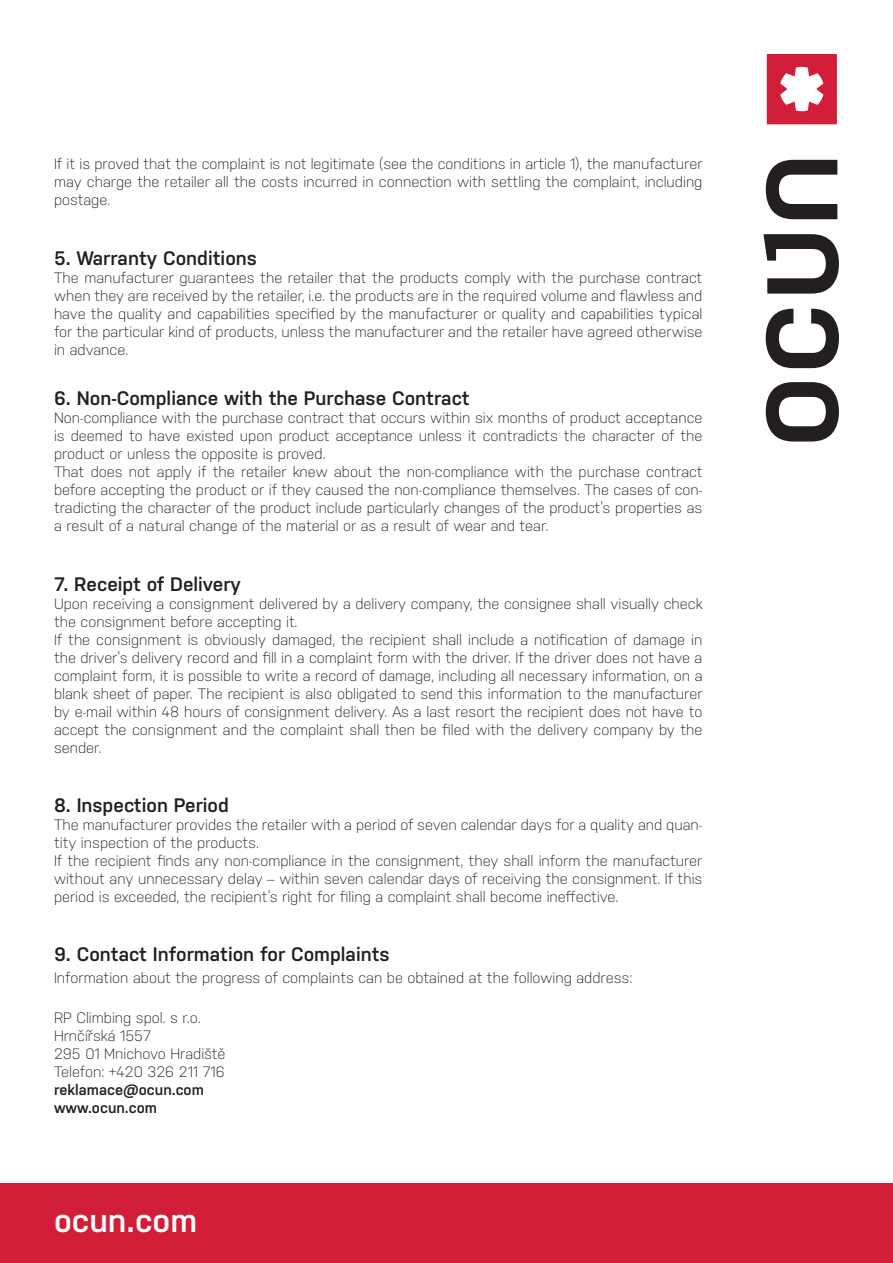
<style>
.page{position:relative;width:893px;height:1263px;background:#fff}
.page>*{position:absolute;margin:0;border:0;box-sizing:border-box;transform-origin:0 0}
.t1{font:600 33px "Nudista";color:#fff}
.t2{font:600 19.5px "Nudista";color:#231f20}
.t3{font:300 15px/18px "Nudista";color:#231f20}
.t4{font:600 15px/18px "Nudista";color:#231f20}
</style>
<div class="page">
<svg style="left:766px;top:160px;width:71px;height:59px"></svg>
<svg style="left:763px;top:234px;width:76px;height:60px"></svg>
<svg style="left:766px;top:309px;width:73px;height:59px"></svg>
<svg style="left:766px;top:382px;width:73px;height:59px"></svg>
<svg style="left:767px;top:54px;width:70px;height:70px"></svg>
<div style="left:0;top:1183px;width:893px;height:80px;background:#d31e39"></div>
<p class="t3" style="left:54px;top:155px;width:650px;text-align:justify">If it is proved that the complaint is not legitimate (see the conditions in article 1), the manufacturer may charge the retailer all the costs incurred in connection with settling the complaint, including postage.</p>
<h2 class="t2" style="left:54px;top:247px;width:204px">5. Warranty Conditions</h2>
<p class="t3" style="left:54px;top:268px;width:650px;text-align:justify">The manufacturer guarantees the retailer that the products comply with the purchase contract when they are received by the retailer, i.e. the products are in the required volume and flawless and have the quality and capabilities specified by the manufacturer or quality and capabilities typical for the particular kind of products, unless the manufacturer and the retailer have agreed otherwise in advance.</p>
<h2 class="t2" style="left:54px;top:387px;width:417px">6. Non-Compliance with the Purchase Contract</h2>
<p class="t3" style="left:54px;top:409px;width:650px">Non-compliance with the purchase contract that occurs within six months of product acceptance is deemed to have existed upon product acceptance unless it contradicts the character of the product or unless the opposite is proved.<br>That does not apply if the retailer knew about the non-compliance with the purchase contract before accepting the product or if they caused the non-compliance themselves. The cases of con&shy;tradicting the character of the product include particularly changes of the product’s properties as a result of a natural change of the material or as a result of wear and tear.</p>
<h2 class="t2" style="left:54px;top:572px;width:188px">7. Receipt of Delivery</h2>
<p class="t3" style="left:54px;top:594px;width:650px">Upon receiving a consignment delivered by a delivery company, the consignee shall visually check the consignment before accepting it.<br>If the consignment is obviously damaged, the recipient shall include a notification of damage in the driver’s delivery record and fill in a complaint form with the driver. If the driver does not have a complaint form, it is possible to write a record of damage, including all necessary information, on a blank sheet of paper. The recipient is also obligated to send this information to the manufacturer by e-mail within 48 hours of consignment delivery. As a last resort the recipient does not have to accept the consignment and the complaint shall then be filed with the delivery company by the sender.</p>
<h2 class="t2" style="left:54px;top:794px;width:176px">8. Inspection Period</h2>
<p class="t3" style="left:54px;top:816px;width:650px">The manufacturer provides the retailer with a period of seven calendar days for a quality and quan&shy;tity inspection of the products.<br>If the recipient finds any non-compliance in the consignment, they shall inform the manufacturer without any unnecessary delay – within seven calendar days of receiving the consignment. If this period is exceeded, the recipient’s right for filing a complaint shall become ineffective.</p>
<h2 class="t2" style="left:54px;top:943px;width:337px">9. Contact Information for Complaints</h2>
<p class="t3" style="left:54px;top:969px;width:580px">Information about the progress of complaints can be obtained at the following address:</p>
<p class="t3" style="left:54px;top:1008px;width:173px">RP Climbing spol. s r.o.<br>Hrnčířská 1557<br>295 01 Mnichovo Hradiště<br>Telefon: +420 326 211 716</p>
<p class="t4" style="left:54px;top:1080px;width:151px">reklamace@ocun.com www.ocun.com</p>
<h1 class="t1" style="left:54px;top:1201px;width:145px">ocun.com</h1>
</div>
